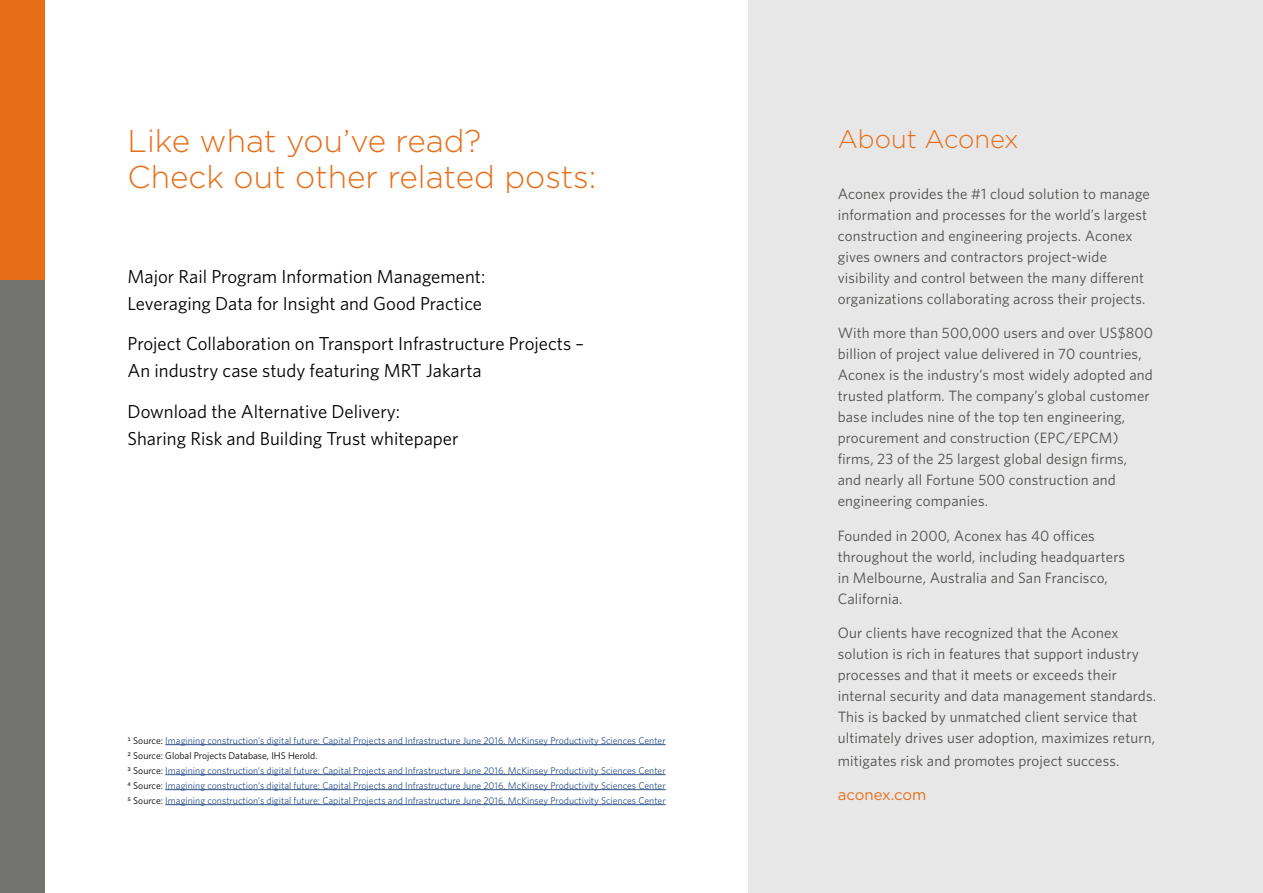
<style>
.page{position:relative;width:1263px;height:893px;background:#fff}
.page>*{position:absolute;margin:0;border:0;box-sizing:border-box;transform-origin:0 0}
.t1{font:300 31.5px/36px "Gotham";color:#e86d17}
.t2{font:300 25.5px "Gotham";color:#e86d17}
.t3{font:18.75px/27px "Whitney";color:#000}
.t4{font:15px/21px "Whitney";letter-spacing:.01em;color:#4e4e4b}
.t5{font:15px "Gotham";color:#e86d17}
.t6{font:9.75px/15px "Whitney";color:#2d528a}
.s1{color:#000}
</style>
<div class="page">
<div style="left:748px;top:0;width:515px;height:893px;background:#e7e7e8"></div>
<hr style="left:165px;top:744px;width:501px;height:1px;background:#2d528a">
<hr style="left:165px;top:774px;width:501px;height:1px;background:#2d528a">
<hr style="left:165px;top:789px;width:501px;height:1px;background:#2d528a">
<hr style="left:165px;top:804px;width:501px;height:1px;background:#2d528a">
<div style="left:0;top:0;width:45px;height:280px;background:#e86d17"></div>
<div style="left:0;top:280px;width:45px;height:613px;background:#73736f"></div>
<h1 class="t1" style="left:128px;top:122px;width:470px">Like what you’ve read?<br>Check out other related posts:</h1>
<p class="t3" style="left:128px;top:262px;width:359px">Major Rail Program Information Management:<br>Leveraging Data for Insight and Good Practice</p>
<p class="t3" style="left:128px;top:330px;width:458px">Project Collaboration on Transport Infrastructure Projects –<br>An industry case study featuring MRT Jakarta</p>
<p class="t3" style="left:128px;top:397px;width:332px">Download the Alternative Delivery:<br>Sharing Risk and Building Trust whitepaper</p>
<p class="t6" style="left:128px;top:732px;width:540px"><span class="s1">1 Source:</span> Imagining construction’s digital future: Capital Projects and Infrastructure June 2016, McKinsey Productivity Sciences Center <span class="s1">2 Source: Global Projects Database, IHS Herold.<br>3 Source:</span> Imagining construction’s digital future: Capital Projects and Infrastructure June 2016, McKinsey Productivity Sciences Center <span class="s1">4 Source:</span> Imagining construction’s digital future: Capital Projects and Infrastructure June 2016, McKinsey Productivity Sciences Center <span class="s1">5 Source:</span> Imagining construction’s digital future: Capital Projects and Infrastructure June 2016, McKinsey Productivity Sciences Center</p>
<h2 class="t2" style="left:838px;top:122px;width:183px">About Aconex</h2>
<p class="t4" style="left:838px;top:183px;width:314px">Aconex provides the #1 cloud solution to manage information and processes for the world’s largest construction and engineering projects. Aconex gives owners and contractors project-wide visibility and control between the many different organizations collaborating across their projects.</p>
<p class="t4" style="left:838px;top:322px;width:317px">With more than 500,000 users and over US$800 billion of project value delivered in 70 countries, Aconex is the industry’s most widely adopted and trusted platform. The company’s global customer base includes nine of the top ten engineering, procurement and construction (EPC/EPCM) firms, 23 of the 25 largest global design firms, and nearly all Fortune 500 construction and engineering companies.</p>
<p class="t4" style="left:838px;top:525px;width:289px">Founded in 2000, Aconex has 40 offices throughout the world, including headquarters in Melbourne, Australia and San Francisco, California.</p>
<p class="t4" style="left:838px;top:622px;width:320px">Our clients have recognized that the Aconex solution is rich in features that support industry processes and that it meets or exceeds their internal security and data management standards.<br>This is backed by unmatched client service that ultimately drives user adoption, maximizes return,</p>
<p class="t4" style="left:838px;top:750px;width:283px">mitigates risk and promotes project success.</p>
<p class="t5" style="left:838px;top:785px;width:90px">aconex.com</p>
</div>
